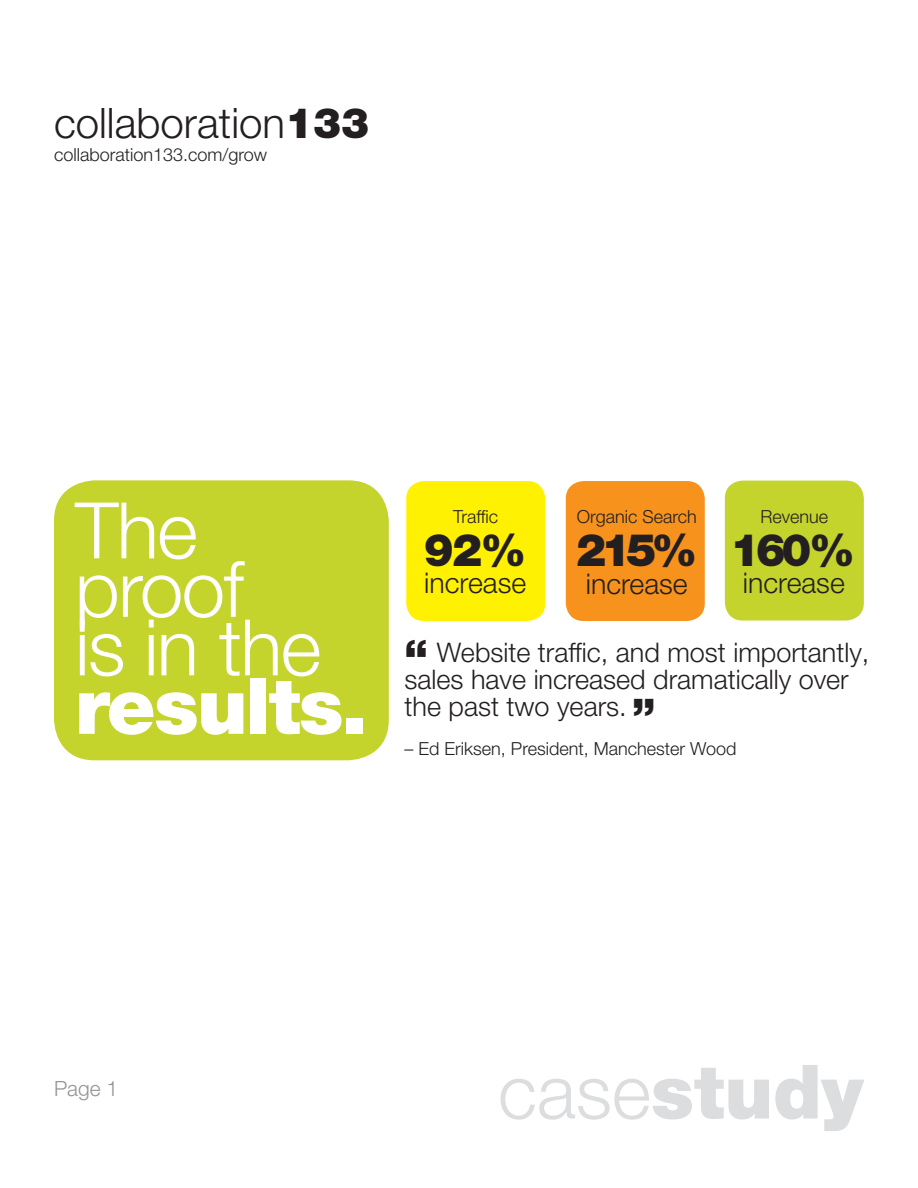
<style>
.page{position:relative;width:918px;height:1188px;background:#fff}
.page>*{position:absolute;margin:0;border:0;box-sizing:border-box;transform-origin:0 0}
.t1{font:300 78px/58.5px "Helvetica Neue LT Pro";letter-spacing:-.02em;color:#fff}
.t2{font:900 78px "Helvetica Neue LT Pro";letter-spacing:-.02em;color:#fff}
.t3{font:900 75px "Helvetica Neue LT Pro";color:#dcdddf}
.t4{font:900 45px "Helvetica Neue LT Pro";letter-spacing:-.1em;color:#231f20}
.t5{font:300 42px "Helvetica Neue LT Pro";color:#231f20}
.t6{font:300 28.5px "Helvetica Neue LT Pro";color:#231f20}
.t7{font:300 27px/27px "Helvetica Neue LT Pro";color:#231f20}
.t8{font:300 21px "Helvetica Neue LT Pro";color:#939598}
.t9{font:300 18px "Helvetica Neue LT Pro";color:#231f20}
.s1{font-weight:900}
.s2{font-weight:900;font-size:45px}
.s3{font-weight:300}
</style>
<div class="page">
<div style="left:54px;top:480px;width:335px;height:280px;background:#c4d42d;border-radius:40px"></div>
<div style="left:406px;top:481px;width:139px;height:140px;background:#fff101;border-radius:18px"></div>
<div style="left:566px;top:481px;width:139px;height:140px;background:#f7931d;border-radius:18px"></div>
<div style="left:725px;top:481px;width:139px;height:140px;background:#c4d42d;border-radius:18px"></div>
<h3 class="t5" style="left:54px;top:97px;width:317px">collaboration<span class="s1">133</span></h3>
<p class="t9" style="left:54px;top:144px;width:215px">collaboration133.com/grow</p>
<p class="t1" style="left:75px;top:500px;width:248px">The proof<br>is in the</p>
<p class="t2" style="left:75px;top:659px;width:294px">results.</p>
<p class="t9" style="left:453px;top:506px;width:47px">Traffic</p>
<p class="t4" style="left:424px;top:523px;width:104px">92%</p>
<p class="t6" style="left:424px;top:565px;width:103px">increase</p>
<p class="t9" style="left:577px;top:506px;width:122px">Organic Search</p>
<p class="t4" style="left:576px;top:523px;width:123px">215%</p>
<p class="t6" style="left:586px;top:567px;width:103px">increase</p>
<p class="t9" style="left:761px;top:506px;width:69px">Revenue</p>
<p class="t4" style="left:730px;top:523px;width:126px">160%</p>
<p class="t6" style="left:743px;top:565px;width:103px">increase</p>
<p class="t7" style="left:405px;top:638px;width:466px"><span class="s2">“</span> Website traffic, and most importantly, sales have increased dramatically over the past two years. <span class="s2">”</span></p>
<p class="t9" style="left:405px;top:737px;width:333px">– Ed Eriksen, President, Manchester Wood</p>
<p class="t8" style="left:54px;top:1076px;width:66px">Page 1</p>
<p class="t3" style="left:498px;top:1047px;width:367px"><span class="s3">case</span>study</p>
</div>
